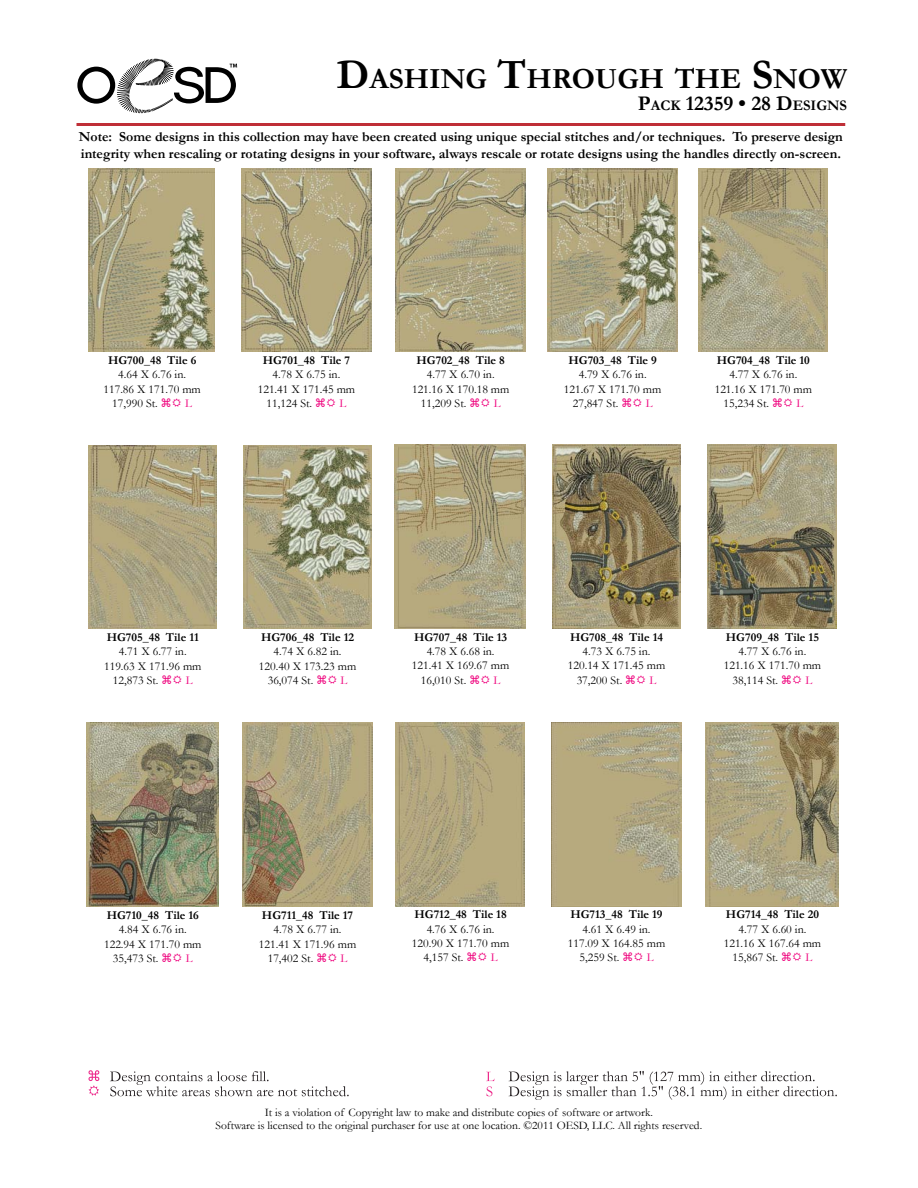
<style>
.page{position:relative;width:918px;height:1188px;background:#fff}
.page>*{position:absolute;margin:0;border:0;box-sizing:border-box;transform-origin:0 0}
.t1{font:700 29.4px "Garamond";color:#000}
.t2{font:700 21px "Garamond";color:#000}
.t3{font:700 13.8px/16.6px "Garamond";color:#000}
.t4{font:12px "Garamond";color:#000}
.t5{font:700 12px "Garamond";color:#000}
.t6{font:12px "Garamond";color:#ef047e}
.t7{font:11.55px/13.8px "Garamond";color:#000;text-align:center}
.s1{font-size:42px}
.s2{font-size:14.7px}
</style>
<div class="page">
<svg style="left:77px;top:59px;width:160px;height:54px"></svg>
<hr style="left:76px;top:123px;width:769px;height:3px;background:#bf2f37">
<svg style="left:88px;top:1070px;width:11px;height:26px"></svg>
<svg style="left:110px;top:1071px;width:239px;height:25px"></svg>
<svg style="left:486px;top:1072px;width:9px;height:24px"></svg>
<svg style="left:509px;top:1071px;width:328px;height:29px"></svg>
<img style="left:89px;top:168px;width:126px;height:184px">
<img style="left:241px;top:168px;width:130px;height:184px">
<img style="left:395px;top:168px;width:131px;height:184px">
<img style="left:548px;top:168px;width:129px;height:184px">
<img style="left:698px;top:168px;width:130px;height:184px">
<img style="left:89px;top:445px;width:127px;height:184px">
<img style="left:87px;top:723px;width:131px;height:184px">
<img style="left:244px;top:445px;width:127px;height:184px">
<img style="left:243px;top:723px;width:129px;height:184px">
<img style="left:395px;top:445px;width:131px;height:183px">
<img style="left:396px;top:723px;width:129px;height:183px">
<img style="left:552px;top:445px;width:129px;height:183px">
<img style="left:551px;top:723px;width:130px;height:183px">
<img style="left:707px;top:445px;width:130px;height:183px">
<img style="left:706px;top:723px;width:132px;height:183px">
<h1 class="t1" style="left:337px;top:59px;width:512px"><span class="s1">D</span>ASHING <span class="s1">T</span>HROUGH THE <span class="s1">S</span>NOW</h1>
<h2 class="t2" style="left:638px;top:89px;width:211px">P<span class="s2">ACK</span> 12359 • 28 D<span class="s2">ESIGNS</span></h2>
<p class="t3" style="left:79px;top:128px;width:766px">Note: Some designs in this collection may have been created using unique special stitches and/or techniques. To preserve design integrity when rescaling or rotating designs in your software, always rescale or rotate designs using the handles directly on-screen.</p>
<p class="t5" style="left:108px;top:352px;width:90px">HG700_48 Tile 6</p>
<p class="t4" style="left:118px;top:366px;width:69px">4.64 X 6.76 in.</p>
<p class="t4" style="left:103px;top:381px;width:99px">117.86 X 171.70 mm</p>
<p class="t4" style="left:112px;top:395px;width:47px">17,990 St.</p>
<p class="t6" style="left:185px;top:395px;width:8px">L</p>
<p class="t5" style="left:263px;top:352px;width:89px">HG701_48 Tile 7</p>
<p class="t4" style="left:273px;top:366px;width:69px">4.78 X 6.75 in.</p>
<p class="t4" style="left:258px;top:381px;width:99px">121.41 X 171.45 mm</p>
<p class="t4" style="left:267px;top:395px;width:47px">11,124 St.</p>
<p class="t6" style="left:339px;top:395px;width:8px">L</p>
<p class="t5" style="left:417px;top:352px;width:90px">HG702_48 Tile 8</p>
<p class="t4" style="left:427px;top:366px;width:69px">4.77 X 6.70 in.</p>
<p class="t4" style="left:412px;top:381px;width:99px">121.16 X 170.18 mm</p>
<p class="t4" style="left:421px;top:395px;width:47px">11,209 St.</p>
<p class="t6" style="left:494px;top:395px;width:8px">L</p>
<p class="t5" style="left:569px;top:352px;width:90px">HG703_48 Tile 9</p>
<p class="t4" style="left:579px;top:367px;width:69px">4.79 X 6.76 in.</p>
<p class="t4" style="left:564px;top:381px;width:99px">121.67 X 171.70 mm</p>
<p class="t4" style="left:573px;top:395px;width:47px">27,847 St.</p>
<p class="t6" style="left:646px;top:395px;width:8px">L</p>
<p class="t5" style="left:717px;top:352px;width:95px">HG704_48 Tile 10</p>
<p class="t4" style="left:729px;top:367px;width:69px">4.77 X 6.76 in.</p>
<p class="t4" style="left:715px;top:381px;width:99px">121.16 X 171.70 mm</p>
<p class="t4" style="left:724px;top:395px;width:47px">15,234 St.</p>
<p class="t6" style="left:796px;top:395px;width:8px">L</p>
<p class="t5" style="left:107px;top:629px;width:94px">HG705_48 Tile 11</p>
<p class="t4" style="left:119px;top:644px;width:69px">4.71 X 6.77 in.</p>
<p class="t4" style="left:104px;top:658px;width:99px">119.63 X 171.96 mm</p>
<p class="t4" style="left:113px;top:672px;width:47px">12,873 St.</p>
<p class="t6" style="left:186px;top:672px;width:8px">L</p>
<p class="t5" style="left:261px;top:629px;width:95px">HG706_48 Tile 12</p>
<p class="t4" style="left:274px;top:644px;width:69px">4.74 X 6.82 in.</p>
<p class="t4" style="left:259px;top:658px;width:99px">120.40 X 173.23 mm</p>
<p class="t4" style="left:268px;top:672px;width:47px">36,074 St.</p>
<p class="t6" style="left:341px;top:672px;width:8px">L</p>
<p class="t5" style="left:414px;top:629px;width:95px">HG707_48 Tile 13</p>
<p class="t4" style="left:427px;top:643px;width:69px">4.78 X 6.68 in.</p>
<p class="t4" style="left:412px;top:658px;width:99px">121.41 X 169.67 mm</p>
<p class="t4" style="left:421px;top:672px;width:47px">16,010 St.</p>
<p class="t6" style="left:494px;top:672px;width:8px">L</p>
<p class="t5" style="left:570px;top:629px;width:95px">HG708_48 Tile 14</p>
<p class="t4" style="left:583px;top:643px;width:69px">4.73 X 6.75 in.</p>
<p class="t4" style="left:568px;top:658px;width:99px">120.14 X 171.45 mm</p>
<p class="t4" style="left:577px;top:672px;width:47px">37,200 St.</p>
<p class="t6" style="left:650px;top:672px;width:8px">L</p>
<p class="t5" style="left:726px;top:629px;width:95px">HG709_48 Tile 15</p>
<p class="t4" style="left:739px;top:643px;width:69px">4.77 X 6.76 in.</p>
<p class="t4" style="left:724px;top:658px;width:99px">121.16 X 171.70 mm</p>
<p class="t4" style="left:733px;top:672px;width:47px">38,114 St.</p>
<p class="t6" style="left:805px;top:672px;width:8px">L</p>
<p class="t5" style="left:107px;top:907px;width:94px">HG710_48 Tile 16</p>
<p class="t4" style="left:119px;top:921px;width:69px">4.84 X 6.76 in.</p>
<p class="t4" style="left:104px;top:936px;width:99px">122.94 X 171.70 mm</p>
<p class="t4" style="left:113px;top:950px;width:47px">35,473 St.</p>
<p class="t6" style="left:186px;top:950px;width:8px">L</p>
<p class="t5" style="left:262px;top:907px;width:93px">HG711_48 Tile 17</p>
<p class="t4" style="left:274px;top:921px;width:69px">4.78 X 6.77 in.</p>
<p class="t4" style="left:259px;top:936px;width:99px">121.41 X 171.96 mm</p>
<p class="t4" style="left:268px;top:950px;width:47px">17,402 St.</p>
<p class="t6" style="left:341px;top:950px;width:8px">L</p>
<p class="t5" style="left:415px;top:906px;width:94px">HG712_48 Tile 18</p>
<p class="t4" style="left:427px;top:921px;width:69px">4.76 X 6.76 in.</p>
<p class="t4" style="left:412px;top:935px;width:99px">120.90 X 171.70 mm</p>
<p class="t4" style="left:424px;top:950px;width:42px">4,157 St.</p>
<p class="t6" style="left:491px;top:950px;width:8px">L</p>
<p class="t5" style="left:570px;top:906px;width:94px">HG713_48 Tile 19</p>
<p class="t4" style="left:583px;top:921px;width:69px">4.61 X 6.49 in.</p>
<p class="t4" style="left:568px;top:935px;width:99px">117.09 X 164.85 mm</p>
<p class="t4" style="left:579px;top:950px;width:42px">5,259 St.</p>
<p class="t6" style="left:647px;top:950px;width:8px">L</p>
<p class="t5" style="left:726px;top:906px;width:95px">HG714_48 Tile 20</p>
<p class="t4" style="left:739px;top:921px;width:69px">4.77 X 6.60 in.</p>
<p class="t4" style="left:724px;top:935px;width:99px">121.16 X 167.64 mm</p>
<p class="t4" style="left:733px;top:950px;width:47px">15,867 St.</p>
<p class="t6" style="left:805px;top:950px;width:8px">L</p>
<p class="t7" style="left:216px;top:1105px;width:488px">It is a violation of Copyright law to make and distribute copies of software or artwork.<br>Software is licensed to the original purchaser for use at one location. ©2011 OESD, LLC. All rights reserved.</p>
</div>
